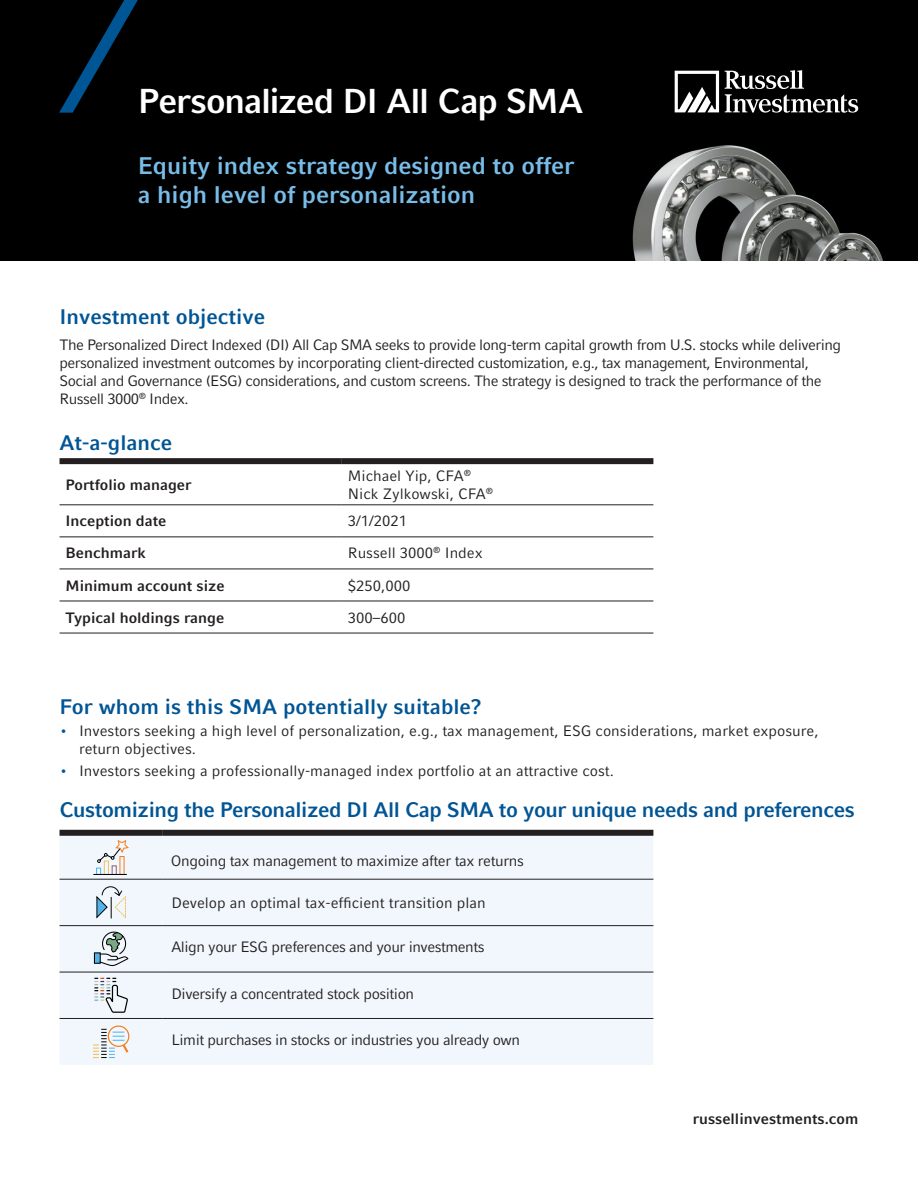
<style>
.page{position:relative;width:918px;height:1188px;background:#fff}
.page>*{position:absolute;margin:0;border:0;box-sizing:border-box;transform-origin:0 0}
.t1{font:700 34.5px "Compatil Fact LT Pro";letter-spacing:-.03em;color:#fff}
.t2{font:700 24px/28.8px "Compatil Fact LT Pro";color:#78bde8}
.t3{font:700 21px "Compatil Fact LT Pro";letter-spacing:-.02em;color:#005595}
.t4{font:700 21px "Compatil Fact LT Pro";color:#005595}
.t5{font:15px/18px "Compatil Fact LT Pro";letter-spacing:-.03em;color:#231f20}
.t6{font:15px/18px "Compatil Fact LT Pro";color:#231f20}
.t7{font:700 15px "Compatil Fact LT Pro";color:#231f20}
.s1{color:#005595}
</style>
<div class="page">
<img style="left:0;top:0;width:918px;height:260px">
<svg style="left:59px;top:0;width:79px;height:113px;background:#000e1a"></svg>
<div style="left:60px;top:458px;width:282px;height:6px;background:#231f20"></div>
<div style="left:342px;top:458px;width:311px;height:6px;background:#231f20"></div>
<hr style="left:60px;top:504px;width:282px;height:1px;background:#231f20">
<hr style="left:342px;top:504px;width:311px;height:1px;background:#231f20">
<hr style="left:60px;top:536px;width:282px;height:1px;background:#231f20">
<hr style="left:342px;top:536px;width:311px;height:1px;background:#231f20">
<hr style="left:60px;top:569px;width:282px;height:1px;background:#231f20">
<hr style="left:342px;top:569px;width:311px;height:1px;background:#231f20">
<hr style="left:60px;top:601px;width:282px;height:1px;background:#231f20">
<hr style="left:342px;top:601px;width:311px;height:1px;background:#231f20">
<hr style="left:60px;top:633px;width:282px;height:1px;background:#231f20">
<hr style="left:342px;top:633px;width:311px;height:1px;background:#231f20">
<svg style="left:725px;top:70px;width:133px;height:43px"></svg>
<svg style="left:675px;top:71px;width:44px;height:41px"></svg>
<div style="left:60px;top:836px;width:593px;height:229px;background:#f1f7fc"></div>
<div style="left:60px;top:830px;width:103px;height:6px;background:#231f20"></div>
<div style="left:163px;top:830px;width:490px;height:6px;background:#231f20"></div>
<hr style="left:60px;top:879px;width:103px;height:1px;background:#231f20">
<hr style="left:163px;top:879px;width:490px;height:1px;background:#231f20">
<hr style="left:60px;top:925px;width:103px;height:1px;background:#231f20">
<hr style="left:163px;top:925px;width:490px;height:1px;background:#231f20">
<hr style="left:60px;top:972px;width:103px;height:1px;background:#231f20">
<hr style="left:163px;top:972px;width:490px;height:1px;background:#231f20">
<hr style="left:60px;top:1018px;width:103px;height:1px;background:#231f20">
<hr style="left:163px;top:1018px;width:490px;height:1px;background:#231f20">
<hr style="left:93px;top:874px;width:34px;height:1px;background:#030505">
<svg style="left:96px;top:840px;width:33px;height:35px"></svg>
<svg style="left:96px;top:886px;width:30px;height:33px"></svg>
<div style="left:94px;top:952px;width:7px;height:12px;background:#53b3e8;border:1px solid #030505"></div>
<svg style="left:99px;top:932px;width:29px;height:34px"></svg>
<svg style="left:94px;top:978px;width:34px;height:35px"></svg>
<svg style="left:93px;top:1025px;width:36px;height:33px"></svg>
<h1 class="t1" style="left:138px;top:80px;width:447px">Personalized DI All Cap SMA</h1>
<h2 class="t2" style="left:138px;top:152px;width:438px">Equity index strategy designed to offer a high level of personalization</h2>
<h3 class="t4" style="left:60px;top:304px;width:207px">Investment objective</h3>
<p class="t5" style="left:60px;top:336px;width:783px">The Personalized Direct Indexed (DI) All Cap SMA seeks to provide long-term capital growth from U.S. stocks while delivering personalized investment outcomes by incorporating client-directed customization, e.g., tax management, Environmental, Social and Governance (ESG) considerations, and custom screens. The strategy is designed to track the performance of the Russell 3000<sup>®</sup> Index.</p>
<h3 class="t4" style="left:60px;top:430px;width:114px">At-a-glance</h3>
<p class="t7" style="left:66px;top:476px;width:128px">Portfolio manager</p>
<p class="t6" style="left:348px;top:467px;width:147px">Michael Yip, CFA<sup>®<br></sup>Nick Zylkowski, CFA<sup>®</sup></p>
<p class="t7" style="left:66px;top:512px;width:102px">Inception date</p>
<p class="t5" style="left:348px;top:512px;width:61px">3/1/2021</p>
<p class="t7" style="left:66px;top:544px;width:82px">Benchmark</p>
<p class="t6" style="left:348px;top:544px;width:136px">Russell 3000<sup>®</sup> Index</p>
<p class="t7" style="left:66px;top:576px;width:161px">Minimum account size</p>
<p class="t5" style="left:348px;top:576px;width:64px">$250,000</p>
<p class="t7" style="left:66px;top:609px;width:160px">Typical holdings range</p>
<p class="t5" style="left:348px;top:608px;width:59px">300–600</p>
<h3 class="t4" style="left:60px;top:694px;width:424px">For whom is this SMA potentially suitable?</h3>
<p class="t6" style="left:79px;top:722px;width:741px;text-indent:-20px"><span class="s1">•</span> Investors seeking a high level of personalization, e.g., tax management, ESG considerations, market exposure, return objectives.</p>
<p class="t6" style="left:60px;top:762px;width:556px"><span class="s1">•</span> Investors seeking a professionally-managed index portfolio at an attractive cost.</p>
<h3 class="t3" style="left:60px;top:798px;width:797px">Customizing the Personalized DI All Cap SMA to your unique needs and preferences</h3>
<p class="t5" style="left:171px;top:852px;width:355px">Ongoing tax management to maximize after tax returns</p>
<p class="t6" style="left:171px;top:894px;width:316px">Develop an optimal tax-efficient transition plan</p>
<p class="t5" style="left:171px;top:938px;width:315px">Align your ESG preferences and your investments</p>
<p class="t5" style="left:171px;top:985px;width:244px">Diversify a concentrated stock position</p>
<p class="t5" style="left:171px;top:1031px;width:350px">Limit purchases in stocks or industries you already own</p>
<p class="t7" style="left:693px;top:1110px;width:167px">russellinvestments.com</p>
</div>
